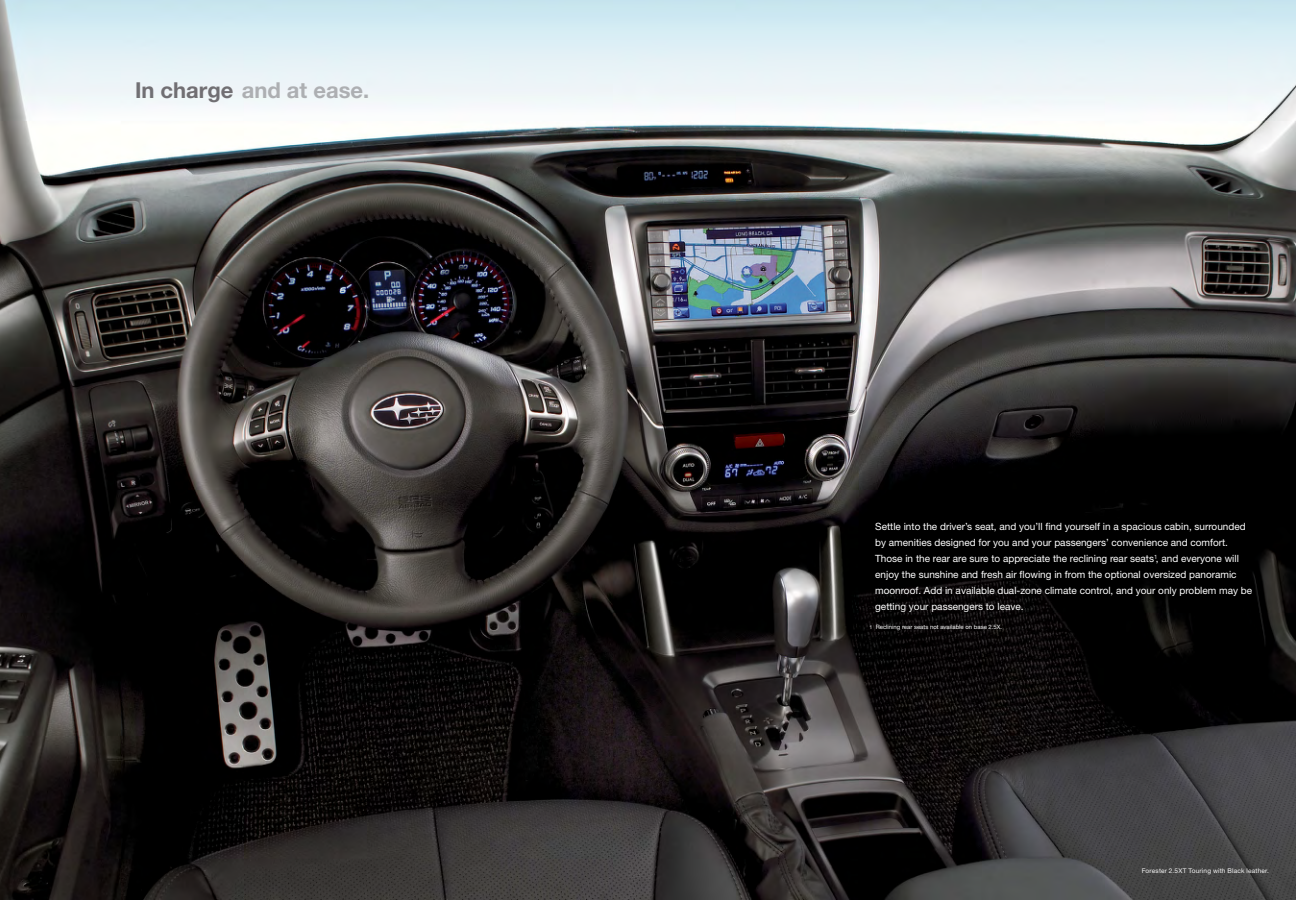
<style>
.page{position:relative;width:1296px;height:900px;background:#fff}
.page>*{position:absolute;margin:0;border:0;box-sizing:border-box;transform-origin:0 0}
.t1{font:700 22px "Helvetica Neue";color:#adafb2}
.t2{font:10px/16px "Helvetica Neue";color:#fff}
.t3{font:6.5px "Helvetica Neue";letter-spacing:.03em;color:#f7f7f7}
.t4{font:6px "Helvetica Neue";color:#fff}
.s1{color:#716f73}
.s2{font-size:5.2px}
</style>
<div class="page">
<img style="left:0;top:0;width:1296px;height:900px">
<h1 class="t1" style="left:135px;top:77px;width:236px"><span class="s1">In charge</span> and at ease.</h1>
<p class="t2" style="left:875px;top:518px;width:378px">Settle into the driver’s seat, and you’ll find yourself in a spacious cabin, surrounded by amenities designed for you and your passengers’ convenience and comfort.<br>Those in the rear are sure to appreciate the reclining rear seats<sup>1</sup>, and everyone will enjoy the sunshine and fresh air flowing in from the optional oversized panoramic moonroof. Add in available dual-zone climate control, and your only problem may be getting your passengers to leave.</p>
<p class="t4" style="left:869px;top:623px;width:134px"><span class="s2">1</span> Reclining rear seats not available on base 2.5X.</p>
<p class="t3" style="left:1142px;top:867px;width:129px">Forester 2.5XT Touring with Black leather.</p>
</div>
